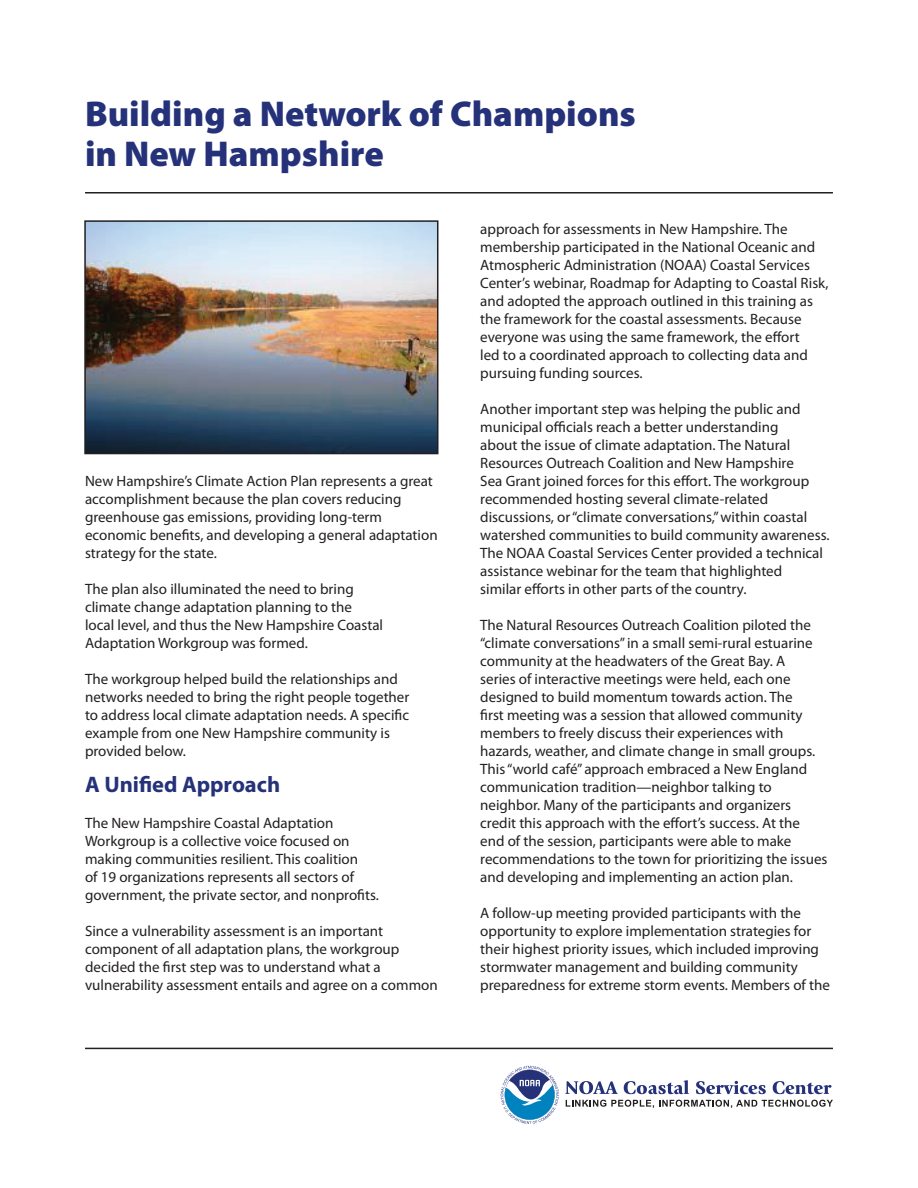
<style>
.page{position:relative;width:918px;height:1188px;background:#fff}
.page>*{position:absolute;margin:0;border:0;box-sizing:border-box;transform-origin:0 0}
.t1{font:900 36px/40.5px "Myriad Pro";color:#253279}
.t2{font:700 22.5px "Myriad Pro";color:#253279}
.t3{font:15px/18px "Myriad Pro";color:#231f20}
</style>
<div class="page">
<svg style="left:501px;top:1066px;width:58px;height:58px"></svg>
<svg style="left:565px;top:1081px;width:53px;height:13px"></svg>
<svg style="left:624px;top:1080px;width:65px;height:14px"></svg>
<svg style="left:696px;top:1081px;width:70px;height:13px"></svg>
<svg style="left:773px;top:1081px;width:59px;height:13px"></svg>
<svg style="left:566px;top:1100px;width:267px;height:8px"></svg>
<hr style="left:85px;top:1048px;width:748px;height:1px;background:#231f20">
<hr style="left:85px;top:192px;width:748px;height:2px;background:#231f20">
<img style="left:87px;top:223px;width:348px;height:228px">
<div style="left:84px;top:220px;width:354px;height:234px;border:2px solid #231f20"></div>
<h1 class="t1" style="left:85px;top:92px;width:552px">Building a Network of Champions in New Hampshire</h1>
<p class="t3" style="left:85px;top:472px;width:354px">New Hampshire’s Climate Action Plan represents a great accomplishment because the plan covers reducing greenhouse gas emissions, providing long-term economic benefits, and developing a general adaptation strategy for the state.</p>
<p class="t3" style="left:85px;top:580px;width:300px">The plan also illuminated the need to bring climate change adaptation planning to the local level, and thus the New Hampshire Coastal Adaptation Workgroup was formed.</p>
<p class="t3" style="left:85px;top:670px;width:326px">The workgroup helped build the relationships and networks needed to bring the right people together to address local climate adaptation needs. A specific example from one New Hampshire community is provided below.</p>
<h2 class="t2" style="left:85px;top:770px;width:197px">A Unified Approach</h2>
<p class="t3" style="left:85px;top:814px;width:295px">The New Hampshire Coastal Adaptation Workgroup is a collective voice focused on making communities resilient. This coalition<br>of 19 organizations represents all sectors of government, the private sector, and nonprofits.</p>
<p class="t3" style="left:85px;top:922px;width:354px">Since a vulnerability assessment is an important component of all adaptation plans, the workgroup decided the first step was to understand what a vulnerability assessment entails and agree on a common</p>
<p class="t3" style="left:480px;top:220px;width:350px">approach for assessments in New Hampshire. The membership participated in the National Oceanic and Atmospheric Administration (NOAA) Coastal Services Center’s webinar, Roadmap for Adapting to Coastal Risk, and adopted the approach outlined in this training as the framework for the coastal assessments. Because everyone was using the same framework, the effort<br>led to a coordinated approach to collecting data and pursuing funding sources.</p>
<p class="t3" style="left:480px;top:400px;width:351px">Another important step was helping the public and municipal officials reach a better understanding<br>about the issue of climate adaptation. The Natural Resources Outreach Coalition and New Hampshire<br>Sea Grant joined forces for this effort. The workgroup recommended hosting several climate-related discussions, or “climate conversations,” within coastal watershed communities to build community awareness.<br>The NOAA Coastal Services Center provided a technical assistance webinar for the team that highlighted<br>similar efforts in other parts of the country.</p>
<p class="t3" style="left:480px;top:616px;width:349px">The Natural Resources Outreach Coalition piloted the “climate conversations” in a small semi-rural estuarine community at the headwaters of the Great Bay. A<br>series of interactive meetings were held, each one designed to build momentum towards action. The<br>first meeting was a session that allowed community members to freely discuss their experiences with hazards, weather, and climate change in small groups.<br>This “world café” approach embraced a New England communication tradition—neighbor talking to neighbor. Many of the participants and organizers credit this approach with the effort’s success. At the end of the session, participants were able to make recommendations to the town for prioritizing the issues and developing and implementing an action plan.</p>
<p class="t3" style="left:480px;top:904px;width:351px">A follow-up meeting provided participants with the opportunity to explore implementation strategies for their highest priority issues, which included improving stormwater management and building community preparedness for extreme storm events. Members of the</p>
</div>
